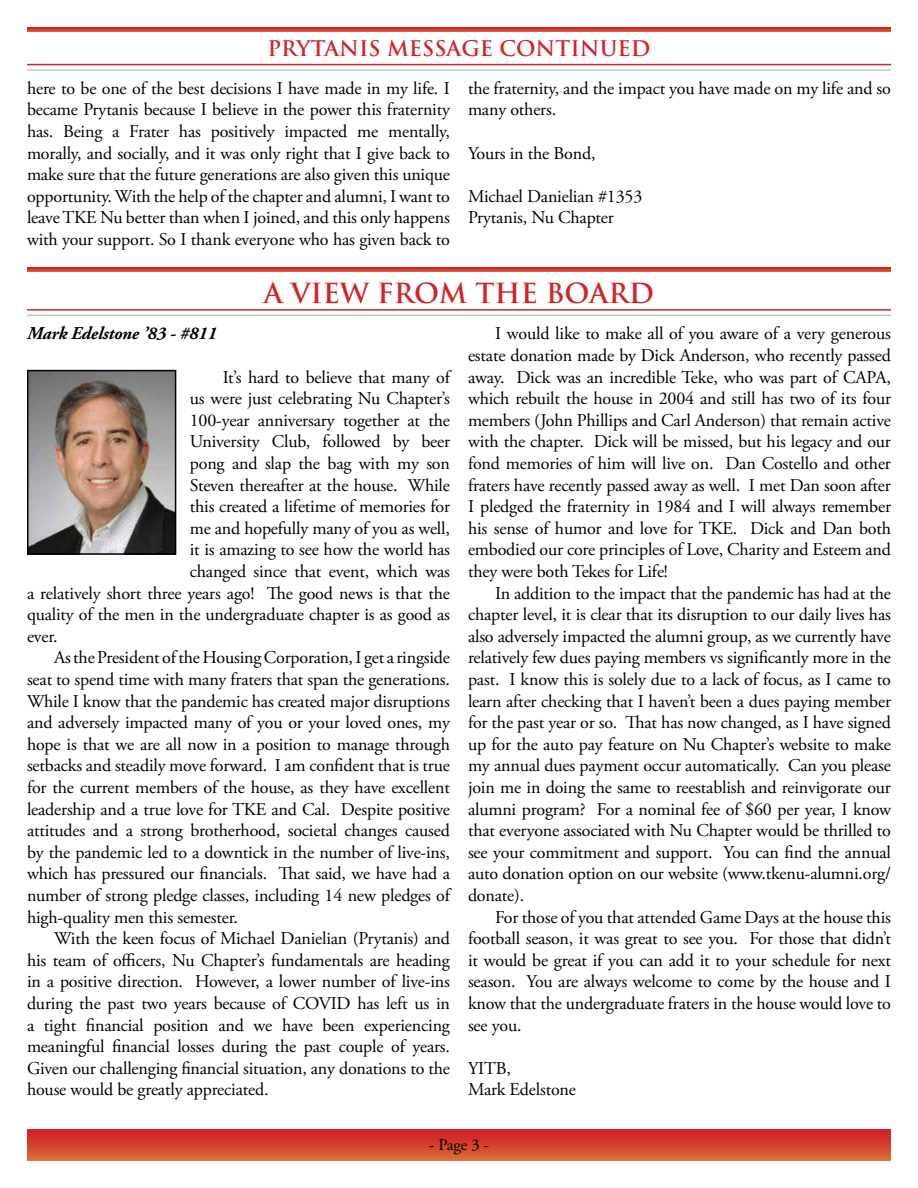
<style>
.page{position:relative;width:918px;height:1188px;background:#fff}
.page>*{position:absolute;margin:0;border:0;box-sizing:border-box;transform-origin:0 0}
.t1{font:700 27px "Trajan Pro";color:#d2232a}
.t2{font:700 21px "Trajan Pro";color:#d2232a}
.t3{font:18px/21.6px "Adobe Garamond Pro";letter-spacing:-.01em;color:#000;text-align:justify}
.t4{font:italic 700 18px "Adobe Garamond Pro";letter-spacing:-.01em;color:#000}
.t5{font:16.5px "Adobe Garamond Pro";color:#000}
</style>
<div class="page">
<div style="left:27px;top:1130px;width:864px;height:30px;background:linear-gradient(to bottom,#cf1a26,#db6935)"></div>
<svg style="left:27px;top:267px;width:864px;height:5px;background:#d43e2d"></svg>
<hr style="left:27px;top:315px;width:864px;height:1px;background:#c6c7c9">
<hr style="left:27px;top:309px;width:864px;height:2px;background:#d2232a">
<img style="left:30px;top:373px;width:143px;height:179px">
<div style="left:27px;top:370px;width:149px;height:185px;border:2px solid #000"></div>
<svg style="left:27px;top:27px;width:864px;height:5px;background:#d43e2d"></svg>
<hr style="left:27px;top:69px;width:864px;height:2px;background:#c6c7c9">
<hr style="left:27px;top:64px;width:864px;height:1px;background:#d2232a">
<p class="t2" style="left:267px;top:35px;width:136px">PRYTANIS MESSAGE</p>
<p class="t2" style="left:500px;top:35px;width:153px">CONTINUED</p>
<p class="t3" style="left:27px;top:78px;width:425px">here to be one of the best decisions I have made in my life. I became Prytanis because I believe in the power this fraternity has. Being a Frater has positively impacted me mentally, morally, and socially, and it was only right that I give back to make sure that the future generations are also given this unique opportunity. With the help of the chapter and alumni, I want to leave TKE Nu better than when I joined, and this only happens with your support. So I thank everyone who has given back to</p>
<p class="t3" style="left:468px;top:78px;width:424px">the fraternity, and the impact you have made on my life and so many others.</p>
<p class="t3" style="left:468px;top:143px;width:129px">Yours in the Bond,</p>
<p class="t3" style="left:468px;top:186px;width:176px">Michael Danielian #1353<br>Prytanis, Nu Chapter</p>
<h1 class="t1" style="left:264px;top:277px;width:137px">A VIEW FROM</h1>
<h1 class="t1" style="left:475px;top:277px;width:22px">THE</h1>
<h1 class="t1" style="left:546px;top:277px;width:42px">BOAR</h1>
<h1 class="t1" style="left:629px;top:277px;width:27px">D</h1>
<p class="t4" style="left:27px;top:323px;width:191px">Mark Edelstone ’83 - #811</p>
<p class="t3" style="left:223px;top:367px;width:229px">It’s hard to believe that many of</p>
<p class="t3" style="left:190px;top:388px;width:262px">us were just celebrating Nu Chapter’s</p>
<p class="t3" style="left:190px;top:410px;width:262px">100-year anniversary together at the</p>
<p class="t3" style="left:190px;top:431px;width:262px">University Club, followed by beer</p>
<p class="t3" style="left:190px;top:453px;width:262px">pong and slap the bag with my son</p>
<p class="t3" style="left:190px;top:475px;width:262px">Steven thereafter at the house. While</p>
<p class="t3" style="left:190px;top:496px;width:262px">this created a lifetime of memories for</p>
<p class="t3" style="left:190px;top:518px;width:262px">me and hopefully many of you as well,</p>
<p class="t3" style="left:190px;top:539px;width:262px">it is amazing to see how the world has</p>
<p class="t3" style="left:190px;top:561px;width:262px">changed since that event, which was</p>
<p class="t3" style="left:27px;top:583px;width:424px">a relatively short three years ago! The good news is that the</p>
<p class="t3" style="left:27px;top:604px;width:425px">quality of the men in the undergraduate chapter is as good as</p>
<p class="t3" style="left:27px;top:626px;width:32px">ever.</p>
<p class="t3" style="left:54px;top:647px;width:398px">As the President of the Housing Corporation, I get a ringside</p>
<p class="t3" style="left:27px;top:669px;width:425px">seat to spend time with many fraters that span the generations.</p>
<p class="t3" style="left:27px;top:691px;width:424px">While I know that the pandemic has created major disruptions</p>
<p class="t3" style="left:27px;top:712px;width:424px">and adversely impacted many of you or your loved ones, my</p>
<p class="t3" style="left:27px;top:734px;width:425px">hope is that we are all now in a position to manage through</p>
<p class="t3" style="left:27px;top:755px;width:424px">setbacks and steadily move forward. I am confident that is true</p>
<p class="t3" style="left:27px;top:777px;width:424px">for the current members of the house, as they have excellent</p>
<p class="t3" style="left:27px;top:799px;width:425px">leadership and a true love for TKE and Cal. Despite positive</p>
<p class="t3" style="left:27px;top:820px;width:425px">attitudes and a strong brotherhood, societal changes caused</p>
<p class="t3" style="left:27px;top:842px;width:425px">by the pandemic led to a downtick in the number of live-ins,</p>
<p class="t3" style="left:27px;top:863px;width:425px">which has pressured our financials. That said, we have had a</p>
<p class="t3" style="left:27px;top:885px;width:424px">number of strong pledge classes, including 14 new pledges of</p>
<p class="t3" style="left:27px;top:907px;width:213px">high-quality men this semester.</p>
<p class="t3" style="left:54px;top:928px;width:398px">With the keen focus of Michael Danielian (Prytanis) and</p>
<p class="t3" style="left:27px;top:950px;width:424px">his team of officers, Nu Chapter’s fundamentals are heading</p>
<p class="t3" style="left:27px;top:971px;width:424px">in a positive direction. However, a lower number of live-ins</p>
<p class="t3" style="left:27px;top:993px;width:424px">during the past two years because of COVID has left us in</p>
<p class="t3" style="left:27px;top:1015px;width:424px">a tight financial position and we have been experiencing</p>
<p class="t3" style="left:27px;top:1036px;width:425px">meaningful financial losses during the past couple of years.</p>
<p class="t3" style="left:27px;top:1058px;width:424px">Given our challenging financial situation, any donations to the</p>
<p class="t3" style="left:27px;top:1079px;width:243px">house would be greatly appreciated.</p>
<p class="t3" style="left:468px;top:323px;width:425px;text-indent:27px">I would like to make all of you aware of a very generous estate donation made by Dick Anderson, who recently passed away. Dick was an incredible Teke, who was part of CAPA, which rebuilt the house in 2004 and still has two of its four members (John Phillips and Carl Anderson) that remain active with the chapter. Dick will be missed, but his legacy and our fond memories of him will live on. Dan Costello and other fraters have recently passed away as well. I met Dan soon after I pledged the fraternity in 1984 and I will always remember his sense of humor and love for TKE. Dick and Dan both embodied our core principles of Love, Charity and Esteem and they were both Tekes for Life!</p>
<p class="t3" style="left:468px;top:583px;width:425px;text-indent:27px">In addition to the impact that the pandemic has had at the chapter level, it is clear that its disruption to our daily lives has also adversely impacted the alumni group, as we currently have relatively few dues paying members vs significantly more in the past. I know this is solely due to a lack of focus, as I came to learn after checking that I haven’t been a dues paying member for the past year or so. That has now changed, as I have signed up for the auto pay feature on Nu Chapter’s website to make my annual dues payment occur automatically. Can you please join me in doing the same to reestablish and reinvigorate our alumni program? For a nominal fee of $60 per year, I know that everyone associated with Nu Chapter would be thrilled to see your commitment and support. You can find the annual auto donation option on our website (www.tkenu-alumni.org/ donate).</p>
<p class="t3" style="left:468px;top:907px;width:425px;text-indent:27px">For those of you that attended Game Days at the house this football season, it was great to see you. For those that didn’t it would be great if you can add it to your schedule for next season. You are always welcome to come by the house and I know that the undergraduate fraters in the house would love to see you.</p>
<p class="t3" style="left:468px;top:1058px;width:109px">YITB,<br>Mark Edelstone</p>
<p class="t5" style="left:429px;top:1135px;width:62px">- Page 3 -</p>
</div>
